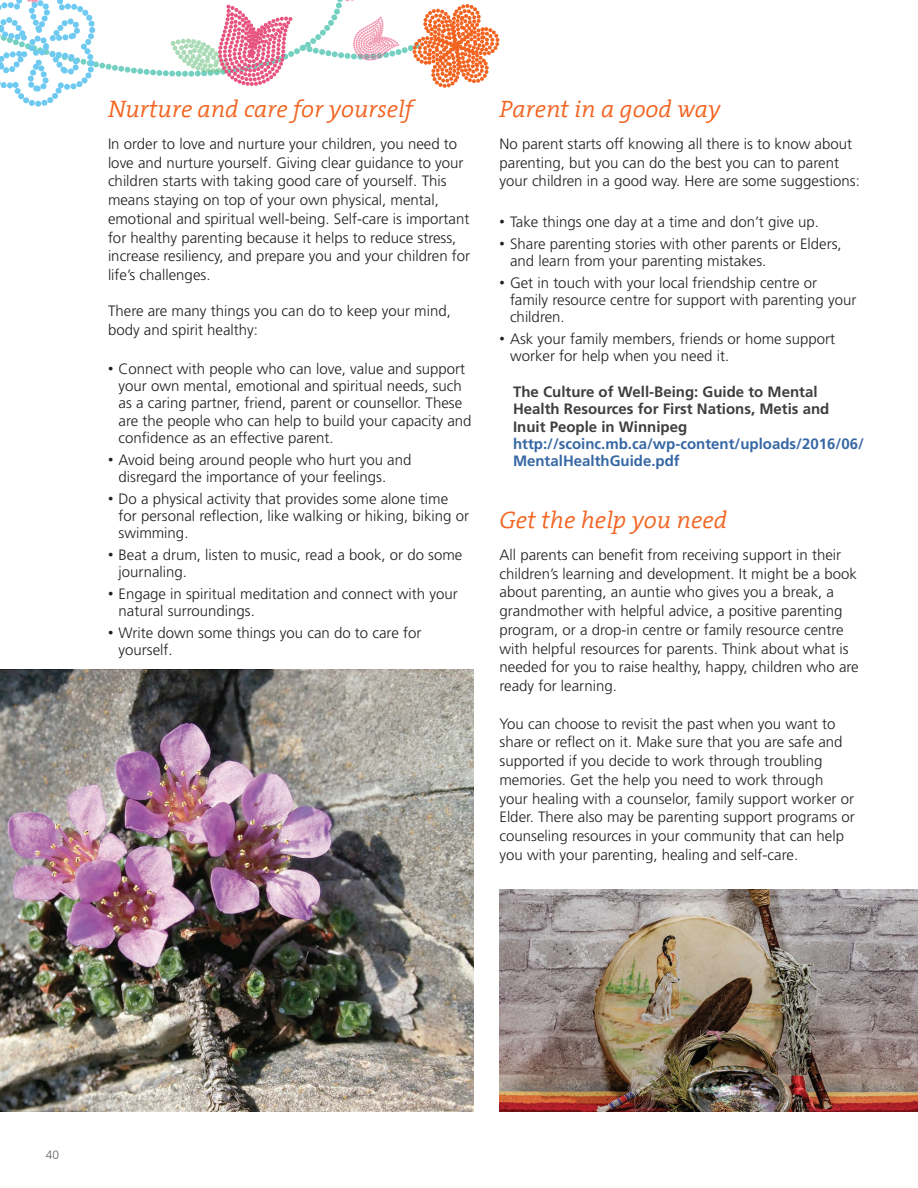
<style>
.page{position:relative;width:918px;height:1188px;background:#fff}
.page>*{position:absolute;margin:0;border:0;box-sizing:border-box;transform-origin:0 0}
.t1{font:italic 300 24px "The Serif";color:#f36421}
.t2{font:300 15px/18.8px "Frutiger";color:#231f20}
.t3{font:700 15px/17.2px "Frutiger";color:#3e3e3f}
.t4{font:700 15px/17.2px "Frutiger";color:#3667a4}
.t5{font:300 12px "Frutiger";color:#636366}
.s1{font-family:"Arial";font-weight:400}
</style>
<div class="page">
<img style="left:500px;top:890px;width:418px;height:221px">
<img style="left:0;top:670px;width:474px;height:442px">
<svg style="left:0;top:0;width:500px;height:107px"></svg>
<h1 class="t1" style="left:108px;top:88px;width:307px">Nurture and care for yourself</h1>
<p class="t2" style="left:108px;top:134px;width:364px">In order to love and nurture your children, you need to love and nurture yourself. Giving clear guidance to your children starts with taking good care of yourself. This means staying on top of your own physical, mental, emotional and spiritual well-being. Self-care is important for healthy parenting because it helps to reduce stress, increase resiliency, and prepare you and your children for life’s challenges.</p>
<p class="t2" style="left:108px;top:302px;width:344px">There are many things you can do to keep your mind, body and spirit healthy:</p>
<p class="t2" style="left:118px;top:360px;width:355px;line-height:17.2px;text-indent:-10px"><span class="s1">•</span> Connect with people who can love, value and support your own mental, emotional and spiritual needs, such as a caring partner, friend, parent or counsellor. These are the people who can help to build your capacity and confidence as an effective parent.</p>
<p class="t2" style="left:118px;top:451px;width:294px;line-height:17.2px;text-indent:-10px"><span class="s1">•</span> Avoid being around people who hurt you and disregard the importance of your feelings.</p>
<p class="t2" style="left:118px;top:490px;width:352px;line-height:17.2px;text-indent:-10px"><span class="s1">•</span> Do a physical activity that provides some alone time for personal reflection, like walking or hiking, biking or swimming.</p>
<p class="t2" style="left:118px;top:546px;width:345px;line-height:17.2px;text-indent:-10px"><span class="s1">•</span> Beat a drum, listen to music, read a book, or do some journaling.</p>
<p class="t2" style="left:118px;top:585px;width:341px;line-height:17.2px;text-indent:-10px"><span class="s1">•</span> Engage in spiritual meditation and connect with your natural surroundings.</p>
<p class="t2" style="left:118px;top:624px;width:304px;line-height:17.2px;text-indent:-10px"><span class="s1">•</span> Write down some things you can do to care for yourself.</p>
<h1 class="t1" style="left:500px;top:88px;width:222px">Parent in a good way</h1>
<p class="t2" style="left:500px;top:134px;width:362px">No parent starts off knowing all there is to know about parenting, but you can do the best you can to parent your children in a good way. Here are some suggestions:</p>
<p class="t2" style="left:500px;top:212px;width:321px"><span class="s1">•</span> Take things one day at a time and don’t give up.</p>
<p class="t2" style="left:510px;top:235px;width:333px;line-height:17.2px;text-indent:-10px"><span class="s1">•</span> Share parenting stories with other parents or Elders, and learn from your parenting mistakes.</p>
<p class="t2" style="left:510px;top:274px;width:348px;line-height:17.2px;text-indent:-10px"><span class="s1">•</span> Get in touch with your local friendship centre or family resource centre for support with parenting your children.</p>
<p class="t2" style="left:510px;top:330px;width:327px;line-height:17.2px;text-indent:-10px"><span class="s1">•</span> Ask your family members, friends or home support worker for help when you need it.</p>
<p class="t3" style="left:513px;top:383px;width:318px">The Culture of Well-Being: Guide to Mental<br>Health Resources for First Nations, Metis and<br>Inuit People in Winnipeg</p>
<p class="t4" style="left:513px;top:435px;width:352px">http://scoinc.mb.ca/wp-content/uploads/2016/06/<br>MentalHealthGuide.pdf</p>
<h1 class="t1" style="left:500px;top:499px;width:229px">Get the help you need</h1>
<p class="t2" style="left:500px;top:545px;width:361px">All parents can benefit from receiving support in their children’s learning and development. It might be a book about parenting, an auntie who gives you a break, a grandmother with helpful advice, a positive parenting program, or a drop-in centre or family resource centre with helpful resources for parents. Think about what is needed for you to raise healthy, happy, children who are ready for learning.</p>
<p class="t2" style="left:500px;top:714px;width:357px">You can choose to revisit the past when you want to share or reflect on it. Make sure that you are safe and supported if you decide to work through troubling memories. Get the help you need to work through your healing with a counselor, family support worker or Elder. There also may be parenting support programs or counseling resources in your community that can help you with your parenting, healing and self-care.</p>
<p class="t5" style="left:46px;top:1148px;width:15px">40</p>
</div>
